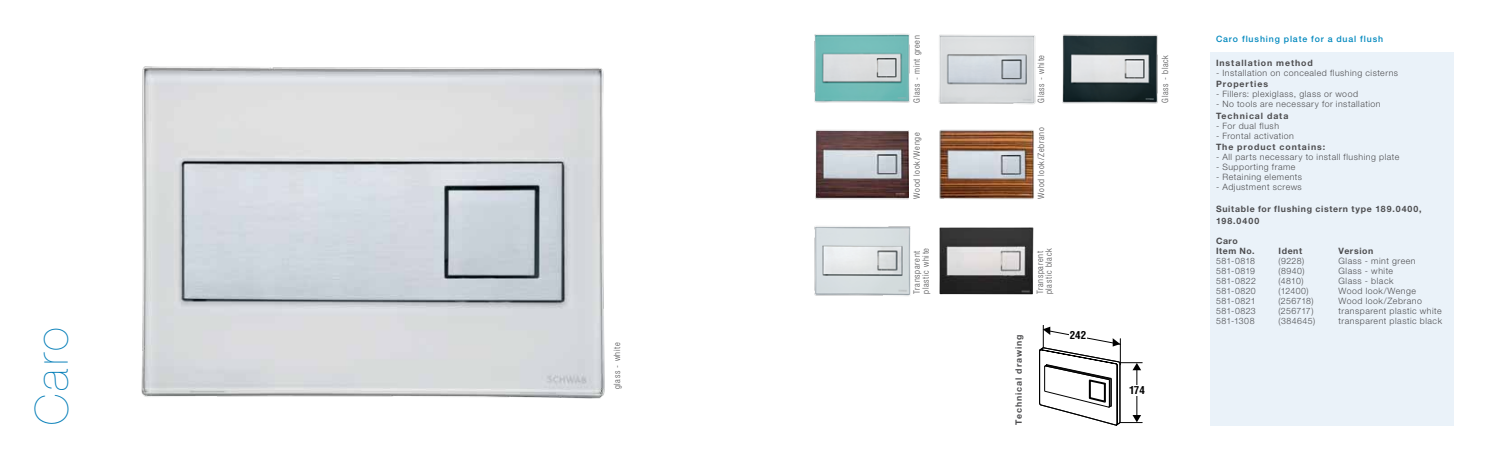
<style>
.page{position:relative;width:1489px;height:461px;background:#fff}
.page>*{position:absolute;margin:0;border:0;box-sizing:border-box;transform-origin:0 0}
.t1{font:200 45.5px "Helvetica Neue LT Pro";color:#007cb7}
.t2{font:700 condensed 10.62px "Helvetica LT";color:#000}
.t3{font:300 8.75px "Helvetica Neue LT Pro";letter-spacing:.06em;color:#4d4d4f}
.t4{font:300 condensed 8.75px/8.8px "Helvetica Neue LT Pro";letter-spacing:.075em;color:#4d4d4f}
.t5{font:700 8.75px "Helvetica Neue LT Pro";letter-spacing:.105em;color:#4d4d4f}
.t6{font:700 8.75px/11.2px "Helvetica Neue LT Pro";letter-spacing:.08em;color:#4d4d4f}
.t7{font:500 8.75px "Helvetica Neue LT Pro";letter-spacing:.1em;color:#0088be}
.t8{font:700 8.75px/10px "Helvetica Neue LT Pro";letter-spacing:.065em;color:#4d4d4f}
</style>
<div class="page">
<img style="left:814px;top:33px;width:96px;height:70px">
<svg style="left:1039px;top:325px;width:103px;height:100px"></svg>
<div style="left:1209px;top:52px;width:244px;height:373px;background:#eaf2f9"></div>
<img style="left:938px;top:34px;width:98px;height:71px">
<img style="left:1062px;top:34px;width:96px;height:70px">
<img style="left:815px;top:130px;width:93px;height:69px">
<img style="left:939px;top:129px;width:95px;height:70px">
<img style="left:814px;top:226px;width:96px;height:70px">
<img style="left:939px;top:227px;width:94px;height:67px">
<img style="left:141px;top:66px;width:464px;height:333px">
<h1 class="t1" style="left:26px;top:425px;width:99px;rotate:-90deg">Caro</h1>
<p class="t4" style="left:912px;top:103px;width:69px;rotate:-90deg">Glass - mint green</p>
<p class="t4" style="left:1036px;top:103px;width:49px;rotate:-90deg">Glass - white</p>
<p class="t4" style="left:1160px;top:103px;width:49px;rotate:-90deg">Glass - black</p>
<p class="t4" style="left:912px;top:199px;width:68px;rotate:-90deg">Wood look/Wenge</p>
<p class="t4" style="left:1036px;top:199px;width:73px;rotate:-90deg">Wood look/Zebrano</p>
<p class="t4" style="left:912px;top:294px;width:48px;rotate:-90deg">Transparent plastic white</p>
<p class="t4" style="left:1035px;top:294px;width:47px;rotate:-90deg">Transparent plastic black</p>
<p class="t4" style="left:612px;top:389px;width:48px;rotate:-90deg">glass - white</p>
<p class="t5" style="left:1013px;top:424px;width:92px;rotate:-90deg">Technical drawing</p>
<p class="t2" style="left:1069px;top:329px;width:18px">242</p>
<p class="t2" style="left:1129px;top:383px;width:17px">174</p>
<p class="t7" style="left:1215px;top:33px;width:169px">Caro flushing plate for a dual flush</p>
<p class="t5" style="left:1215px;top:57px;width:98px">Installation method</p>
<p class="t3" style="left:1215px;top:67px;width:184px">- Installation on concealed flushing cisterns</p>
<p class="t5" style="left:1215px;top:79px;width:54px">Properties</p>
<p class="t3" style="left:1215px;top:89px;width:144px">- Fillers: plexiglass, glass or wood</p>
<p class="t3" style="left:1215px;top:99px;width:166px">- No tools are necessary for installation</p>
<p class="t5" style="left:1215px;top:110px;width:74px">Technical data</p>
<p class="t3" style="left:1215px;top:120px;width:64px">- For dual flush</p>
<p class="t3" style="left:1215px;top:130px;width:79px">- Frontal activation</p>
<p class="t5" style="left:1215px;top:141px;width:111px">The product contains:</p>
<p class="t3" style="left:1215px;top:151px;width:185px">- All parts necessary to install flushing plate</p>
<p class="t3" style="left:1215px;top:161px;width:81px">- Supporting frame</p>
<p class="t3" style="left:1215px;top:171px;width:88px">- Retaining elements</p>
<p class="t3" style="left:1215px;top:181px;width:87px">- Adjustment screws</p>
<p class="t6" style="left:1215px;top:203px;width:207px">Suitable for flushing cistern type 189.0400,<br>198.0400</p>
<p class="t8" style="left:1215px;top:235px;width:40px">Caro<br>Item No.</p>
<p class="t5" style="left:1278px;top:245px;width:25px">Ident</p>
<p class="t8" style="left:1338px;top:245px;width:36px">Version</p>
<p class="t3" style="left:1215px;top:255px;width:41px">581-0818</p>
<p class="t3" style="left:1278px;top:255px;width:27px">(9228)</p>
<p class="t3" style="left:1338px;top:255px;width:78px">Glass - mint green</p>
<p class="t3" style="left:1215px;top:265px;width:41px">581-0819</p>
<p class="t3" style="left:1278px;top:265px;width:27px">(8940)</p>
<p class="t3" style="left:1338px;top:265px;width:56px">Glass - white</p>
<p class="t3" style="left:1215px;top:275px;width:41px">581-0822</p>
<p class="t3" style="left:1278px;top:275px;width:26px">(4810)</p>
<p class="t3" style="left:1338px;top:275px;width:56px">Glass - black</p>
<p class="t3" style="left:1215px;top:285px;width:41px">581-0820</p>
<p class="t3" style="left:1278px;top:285px;width:32px">(12400)</p>
<p class="t3" style="left:1338px;top:285px;width:79px">Wood look/Wenge</p>
<p class="t3" style="left:1215px;top:295px;width:41px">581-0821</p>
<p class="t3" style="left:1278px;top:295px;width:37px">(256718)</p>
<p class="t3" style="left:1338px;top:295px;width:85px">Wood look/Zebrano</p>
<p class="t3" style="left:1215px;top:305px;width:41px">581-0823</p>
<p class="t3" style="left:1278px;top:305px;width:36px">(256717)</p>
<p class="t3" style="left:1338px;top:305px;width:105px">transparent plastic white</p>
<p class="t3" style="left:1215px;top:315px;width:40px">581-1308</p>
<p class="t3" style="left:1278px;top:315px;width:38px">(384645)</p>
<p class="t3" style="left:1338px;top:315px;width:105px">transparent plastic black</p>
</div>
